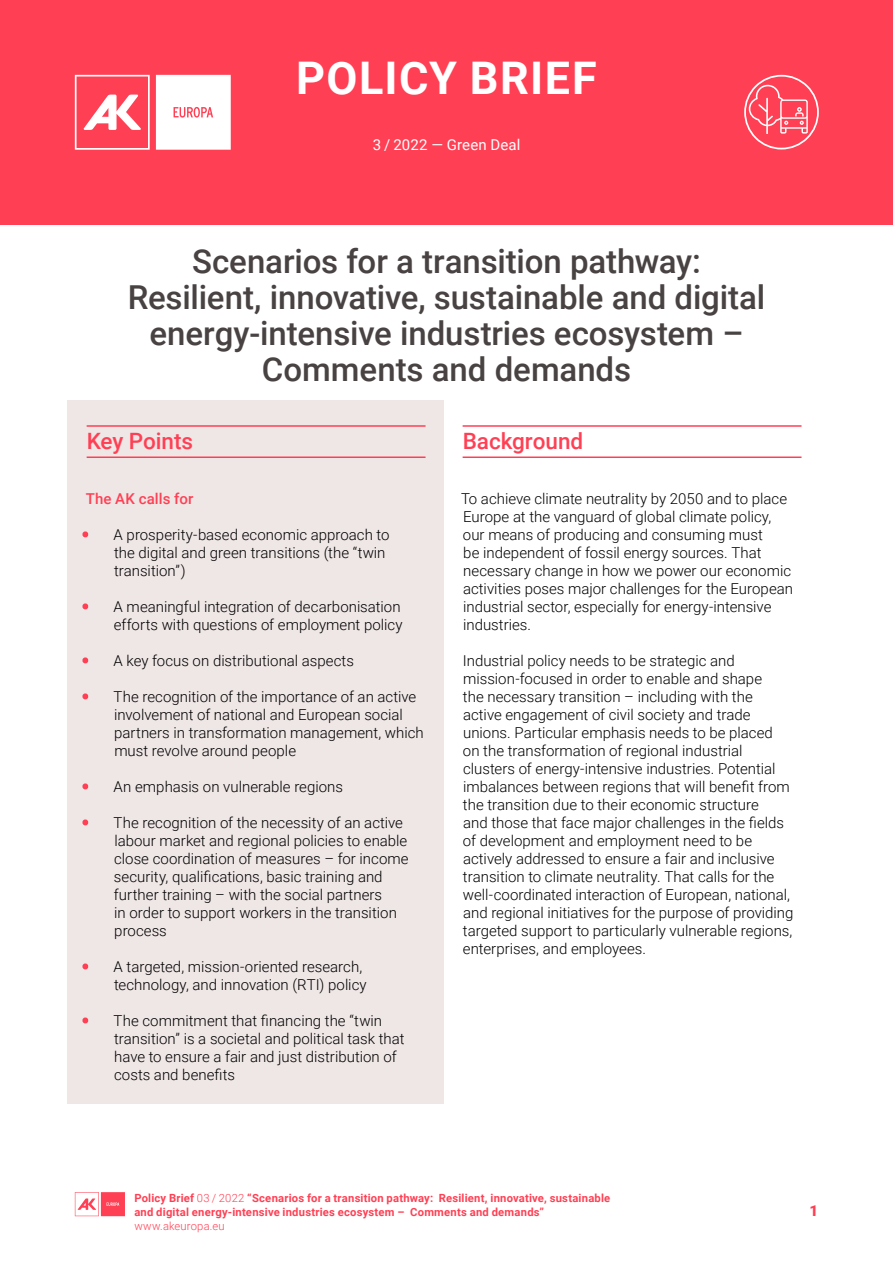
<style>
.page{position:relative;width:893px;height:1263px;background:#fff}
.page>*{position:absolute;margin:0;border:0;box-sizing:border-box;transform-origin:0 0}
.t1{font:700 45px "Roboto";letter-spacing:.03em;color:#fff}
.t2{font:500 33px/36px "Roboto";letter-spacing:-.005em;color:#484242;text-align:center}
.t3{font:500 22.5px "Roboto";color:#ff4054}
.t4{font:300 15px/18px "Roboto";color:#000}
.t5{font:15px "Roboto";letter-spacing:.01em;color:#fff}
.t6{font:500 15px "Roboto";letter-spacing:.01em;color:#ff4054}
.t7{font:900 15px "Roboto";color:#ff4054}
.t8{font:700 11.25px/14.1px "Roboto";letter-spacing:.02em;color:#ff4054}
.t9{font:300 11.25px "Roboto";letter-spacing:.015em;color:#ff4054}
.s1{color:#ff4054}
.s2{font-weight:300}
</style>
<div class="page">
<svg style="left:75px;top:1192px;width:50px;height:24px"></svg>
<div style="left:0;top:0;width:893px;height:225px;background:#ff4054"></div>
<svg style="left:75px;top:75px;width:75px;height:75px"></svg>
<svg style="left:156px;top:75px;width:75px;height:75px;background:#fff7f7"></svg>
<div style="left:68px;top:401px;width:376px;height:703px;background:#efe6e6"></div>
<hr style="left:87px;top:425px;width:339px;height:2px;background:#ff4054">
<hr style="left:87px;top:456px;width:339px;height:2px;background:#ff4054">
<hr style="left:463px;top:425px;width:338px;height:2px;background:#ff4054">
<hr style="left:463px;top:456px;width:338px;height:2px;background:#ff4054">
<svg style="left:744px;top:75px;width:75px;height:74px"></svg>
<h1 class="t1" style="left:296px;top:46px;width:302px">POLICY BRIEF</h1>
<p class="t5" style="left:373px;top:134px;width:149px">3 / 2022 — Green Deal</p>
<h2 class="t2" style="left:128px;top:242px;width:639px">Scenarios for a transition pathway:<br>Resilient, innovative, sustainable and digital energy-intensive industries ecosystem – Comments and demands</h2>
<h3 class="t3" style="left:87px;top:425px;width:108px">Key Points</h3>
<p class="t6" style="left:86px;top:488px;width:109px">The AK calls for</p>
<p class="t4" style="left:114px;top:525px;width:277px;text-indent:-31px"><span class="s1">•</span> A prosperity-based economic approach to the digital and green transitions (the “twin transition”)</p>
<p class="t4" style="left:83px;top:597px;width:321px;text-align:right"><span class="s1">•</span> A meaningful integration of decarbonisation efforts with questions of employment policy</p>
<p class="t4" style="left:83px;top:651px;width:273px"><span class="s1">•</span> A key focus on distributional aspects</p>
<p class="t4" style="left:114px;top:687px;width:311px;text-indent:-31px"><span class="s1">•</span> The recognition of the importance of an active involvement of national and European social partners in transformation management, which must revolve around people</p>
<p class="t4" style="left:83px;top:777px;width:262px"><span class="s1">•</span> An emphasis on vulnerable regions</p>
<p class="t4" style="left:114px;top:813px;width:296px;text-indent:-31px"><span class="s1">•</span> The recognition of the necessity of an active labour market and regional policies to enable close coordination of measures – for income security, qualifications, basic training and further training – with the social partners<br>in order to support workers in the transition process</p>
<p class="t4" style="left:83px;top:957px;width:285px;text-align:right"><span class="s1">•</span> A targeted, mission-oriented research, technology, and innovation (RTI) policy</p>
<p class="t4" style="left:114px;top:1011px;width:292px;text-indent:-31px"><span class="s1">•</span> The commitment that financing the “twin transition” is a societal and political task that have to ensure a fair and just distribution of costs and benefits</p>
<h3 class="t3" style="left:463px;top:425px;width:122px">Background</h3>
<p class="t4" style="left:461px;top:489px;width:333px">To achieve climate neutrality by 2050 and to place Europe at the vanguard of global climate policy, our means of producing and consuming must<br>be independent of fossil energy sources. That necessary change in how we power our economic activities poses major challenges for the European industrial sector, especially for energy-intensive industries.</p>
<p class="t4" style="left:463px;top:651px;width:332px">Industrial policy needs to be strategic and mission-focused in order to enable and shape<br>the necessary transition – including with the active engagement of civil society and trade unions. Particular emphasis needs to be placed<br>on the transformation of regional industrial clusters of energy-intensive industries. Potential imbalances between regions that will benefit from the transition due to their economic structure<br>and those that face major challenges in the fields of development and employment need to be actively addressed to ensure a fair and inclusive transition to climate neutrality. That calls for the well-coordinated interaction of European, national, and regional initiatives for the purpose of providing targeted support to particularly vulnerable regions, enterprises, and employees.</p>
<p class="t8" style="left:134px;top:1190px;width:478px">Policy Brief <span class="s2">03 / 2022</span> “Scenarios for a transition pathway: Resilient, innovative, sustainable and digital energy-intensive industries ecosystem – Comments and demands”</p>
<p class="t9" style="left:134px;top:1218px;width:92px">www.akeuropa.eu</p>
<p class="t7" style="left:809px;top:1200px;width:10px">1</p>
</div>
